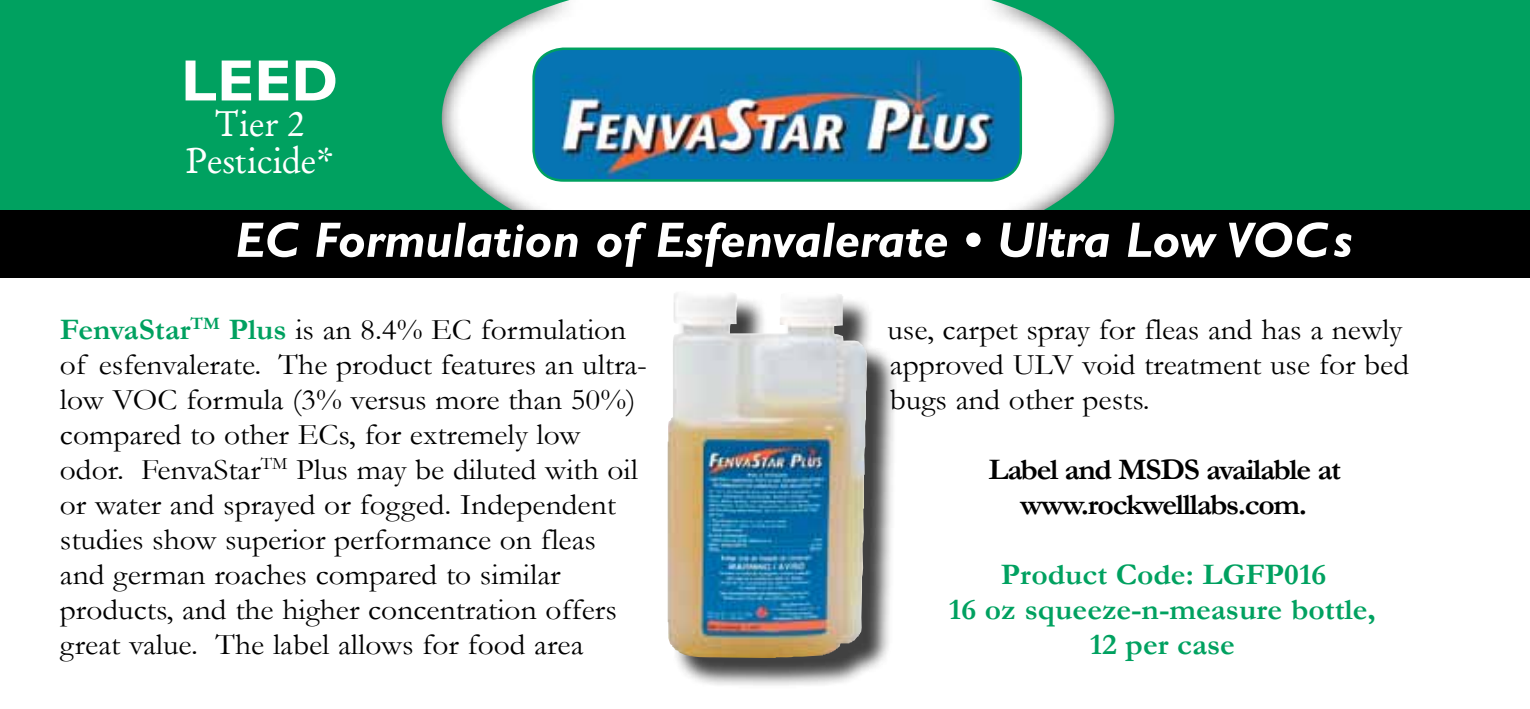
<style>
.page{position:relative;width:1530px;height:709px;background:#fff}
.page>*{position:absolute;margin:0;border:0;box-sizing:border-box;transform-origin:0 0}
.t1{font:700 58.5px "Gill Sans";color:#fff}
.t2{font:36px/36px "Garamond Antiqua";color:#fff;text-align:center}
.t3{font:30px/35px "Garamond";color:#000;scale:1.05 1}
.t4{font:700 30px/35px "Garamond";color:#00a160;text-align:center;scale:1.05 1}
.t5{font:700 30px/35px "Garamond";letter-spacing:-.04em;color:#000;text-align:center;scale:1.05 1}
.s1{font-weight:700;color:#00a160}
</style>
<div class="page">
<svg style="left:0;top:0;width:1530px;height:210px;fill:#00a160"></svg>
<img style="left:534px;top:49px;width:487px;height:131px">
<div style="left:532px;top:48px;width:490px;height:134px;border:2px solid #00a160;border-radius:30px"></div>
<div style="left:0;top:210px;width:1530px;height:67px;background:#000"></div>
<svg style="left:237px;top:222px;width:1091px;height:45px"></svg>
<svg style="left:1334px;top:233px;width:17px;height:24px"></svg>
<div style="left:671px;top:295px;width:227px;height:394px;background:#000;opacity:.75"></div>
<img style="left:667px;top:293px;width:201px;height:365px">
<h1 class="t1" style="left:181px;top:45px;width:159px">LEED</h1>
<p class="t2" style="left:186px;top:106px;width:149px">Tier 2<br>Pesticide*</p>
<p class="t3" style="left:60px;top:311px;width:561px"><span class="s1">FenvaStar</span><sup>TM</sup> <span class="s1">Plus</span> is an 8.4% EC formulation of esfenvalerate. The product features an ultra&shy;low VOC formula (3% versus more than 50%) compared to other ECs, for extremely low odor. FenvaStar<sup>TM</sup> Plus may be diluted with oil or water and sprayed or fogged. Independent studies show superior performance on fleas and german roaches compared to similar products, and the higher concentration offers great value. The label allows for food area</p>
<p class="t3" style="left:887px;top:311px;width:498px">use, carpet spray for fleas and has a newly approved ULV void treatment use for bed bugs and other pests.</p>
<p class="t5" style="left:989px;top:452px;width:337px">Label and MSDS available at www.rockwelllabs.com.</p>
<p class="t4" style="left:949px;top:557px;width:408px">Product Code: LGFP016<br>16 oz squeeze-n-measure bottle,<br>12 per case</p>
</div>
